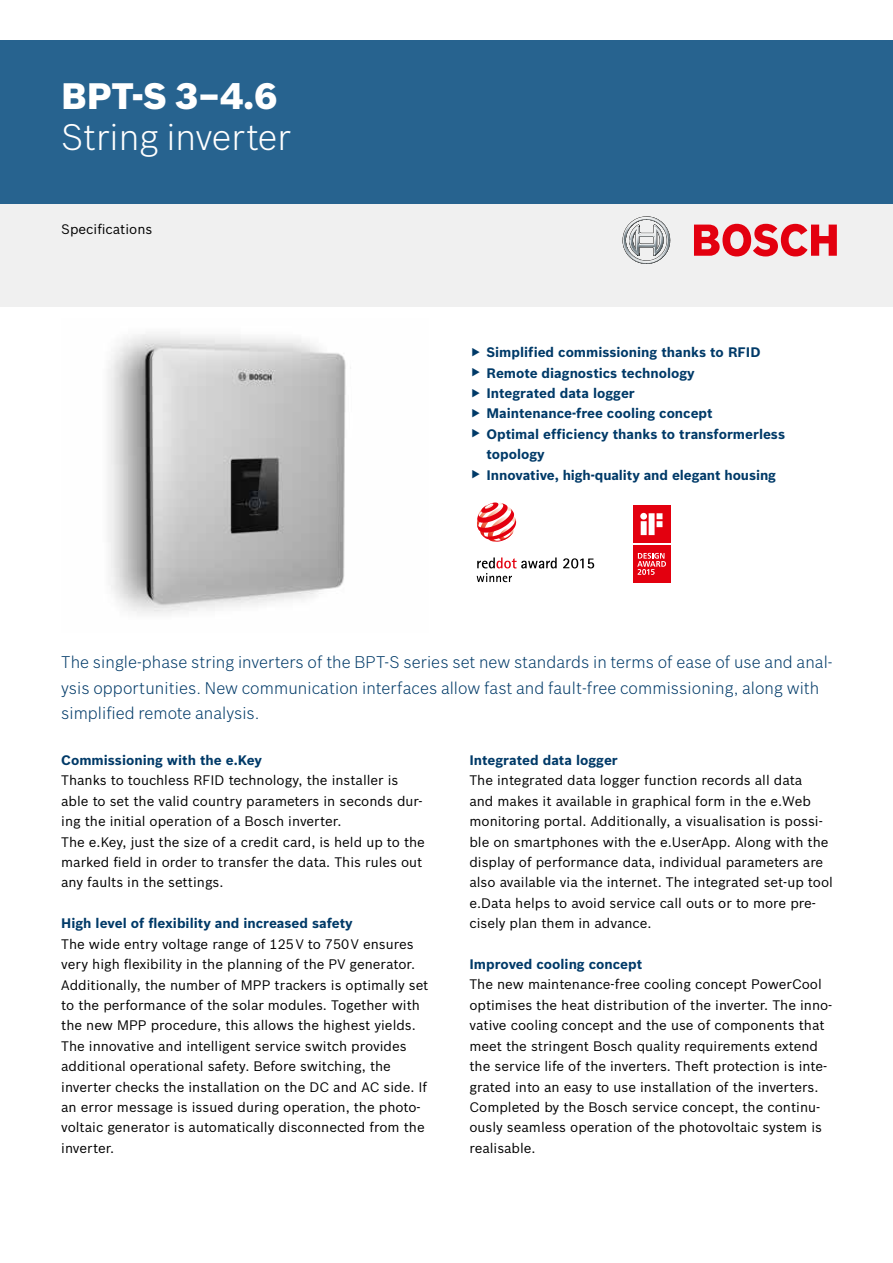
<style>
.page{position:relative;width:893px;height:1263px;background:#fff}
.page>*{position:absolute;margin:0;border:0;box-sizing:border-box;transform-origin:0 0}
.t1{font:300 36px "Bosch Sans";color:#fff}
.t2{font:900 36px "Bosch Sans";color:#fff}
.t3{font:300 16.5px/25.5px "Bosch Sans";letter-spacing:.005em;color:#003a68}
.t4{font:13.5px/20.4px "Bosch Sans";color:#000}
.t5{font:700 13.5px/20.4px "Bosch Sans";color:#003a68}
</style>
<div class="page">
<div style="left:0;top:204px;width:893px;height:102px;background:#f0f0f0"></div>
<div style="left:0;top:41px;width:893px;height:163px;background:#27638f"></div>
<svg style="left:622px;top:216px;width:48px;height:48px"></svg>
<svg style="left:694px;top:224px;width:143px;height:32px"></svg>
<img style="left:108px;top:334px;width:238px;height:280px">
<svg style="left:477px;top:502px;width:39px;height:40px"></svg>
<svg style="left:477px;top:557px;width:80px;height:25px"></svg>
<svg style="left:563px;top:558px;width:31px;height:10px"></svg>
<div style="left:631px;top:503px;width:41px;height:82px;background:linear-gradient(to right,#fff,#fff)"></div>
<div style="left:633px;top:505px;width:37px;height:38px;background:#e3000f"></div>
<svg style="left:640px;top:513px;width:22px;height:22px"></svg>
<div style="left:633px;top:545px;width:37px;height:38px;background:#e3000f"></div>
<svg style="left:637px;top:553px;width:29px;height:22px"></svg>
<h1 class="t2" style="left:61px;top:68px;width:217px">BPT-S 3–4.6</h1>
<h1 class="t1" style="left:61px;top:111px;width:231px">String inverter</h1>
<p class="t4" style="left:61px;top:218px;width:93px">Specifications</p>
<p class="t5" style="left:486px;top:341px;width:300px">Simplified commissioning thanks to RFID Remote diagnostics technology<br>Integrated data logger<br>Maintenance-free cooling concept<br>Optimal efficiency thanks to transformerless topology<br>Innovative, high-quality and elegant housing</p>
<p class="t3" style="left:61px;top:648px;width:773px">The single-phase string inverters of the BPT-S series set new standards in terms of ease of use and anal&shy;ysis opportunities. New communication interfaces allow fast and fault-free commissioning, along with simplified remote analysis.</p>
<p class="t5" style="left:61px;top:749px;width:202px">Commissioning with the e.Key</p>
<p class="t4" style="left:61px;top:769px;width:365px">Thanks to touchless RFID technology, the installer is able to set the valid country parameters in seconds dur&shy;ing the initial operation of a Bosch inverter.<br>The e.Key, just the size of a credit card, is held up to the marked field in order to transfer the data. This rules out any faults in the settings.</p>
<p class="t5" style="left:61px;top:912px;width:293px">High level of flexibility and increased safety</p>
<p class="t4" style="left:61px;top:933px;width:369px">The wide entry voltage range of 125 V to 750 V ensures very high flexibility in the planning of the PV generator.<br>Additionally, the number of MPP trackers is optimally set to the performance of the solar modules. Together with the new MPP procedure, this allows the highest yields.<br>The innovative and intelligent service switch provides additional operational safety. Before switching, the inverter checks the installation on the DC and AC side. If an error message is issued during operation, the photo&shy;voltaic generator is automatically disconnected from the inverter.</p>
<p class="t5" style="left:469px;top:749px;width:150px">Integrated data logger</p>
<p class="t4" style="left:469px;top:769px;width:365px">The integrated data logger function records all data<br>and makes it available in graphical form in the e.Web monitoring portal. Additionally, a visualisation is possi&shy;ble on smartphones with the e.UserApp. Along with the display of performance data, individual parameters are also available via the internet. The integrated set-up tool e.Data helps to avoid service call outs or to more pre&shy;cisely plan them in advance.</p>
<p class="t5" style="left:469px;top:953px;width:174px">Improved cooling concept</p>
<p class="t4" style="left:469px;top:973px;width:364px">The new maintenance-free cooling concept PowerCool optimises the heat distribution of the inverter. The inno&shy;vative cooling concept and the use of components that meet the stringent Bosch quality requirements extend the service life of the inverters. Theft protection is inte&shy;grated into an easy to use installation of the inverters.<br>Completed by the Bosch service concept, the continu&shy;ously seamless operation of the photovoltaic system is realisable.</p>
</div>
